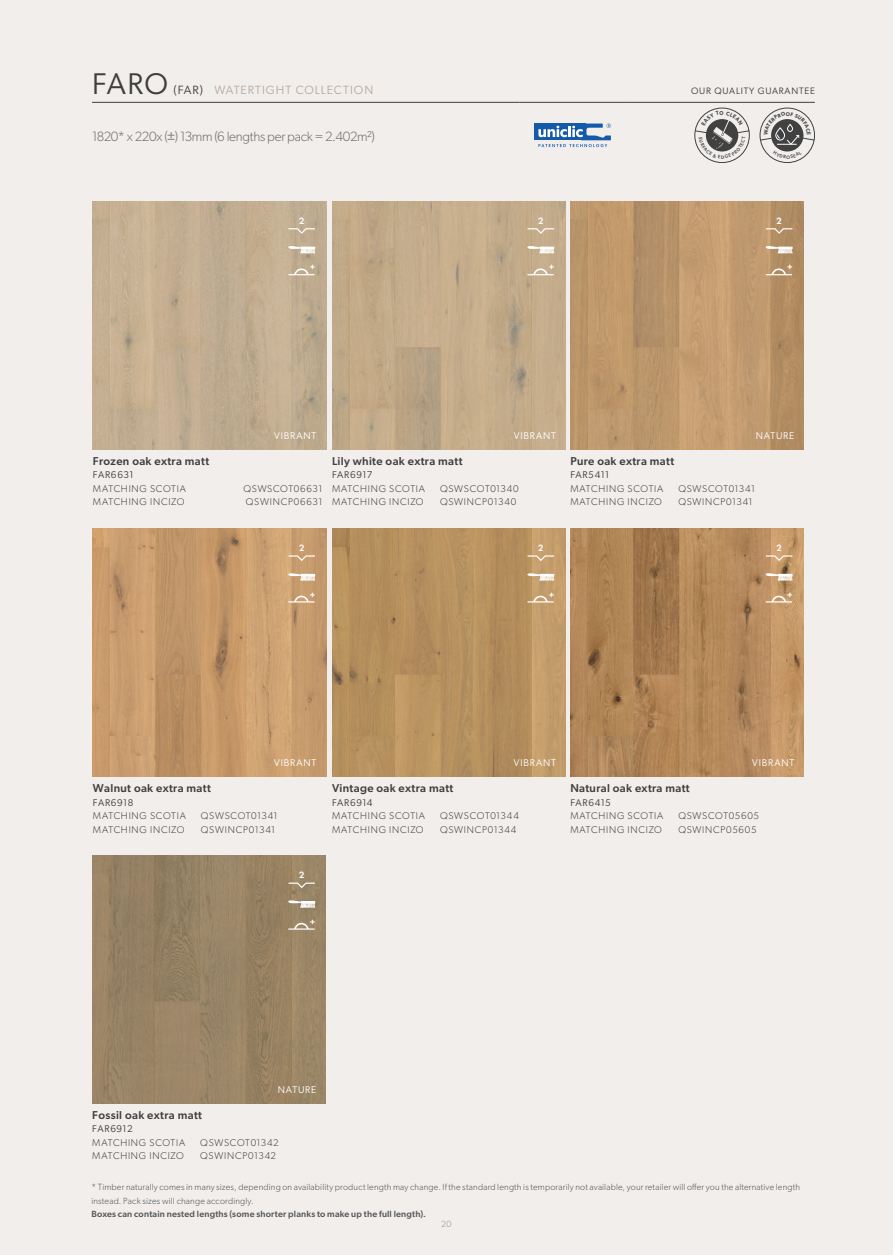
<style>
.page{position:relative;width:893px;height:1255px;background:#fff}
.page>*{position:absolute;margin:0;border:0;box-sizing:border-box;transform-origin:0 0}
.Titel_reg_cap_30{font:30px "Gibson";color:#3e3e3f}
.Basistekst{font:300 13.5px "Gibson";letter-spacing:-.025em;color:#6c6d70}
.Titel_reg_cap_30-2{font:12px "Gibson";letter-spacing:.085em;color:#bbaa9e}
.Topshots{font:500 11.4px "Gibson";letter-spacing:.03em;color:#3e3e3f}
.paginaverwijzing_vloer{font:300 9.75px "Gibson";letter-spacing:.07em;color:#3e3e3f}
.SKU_tab{font:300 9.75px "Gibson";letter-spacing:.075em;color:#3e3e3f}
.SKU_tab-2{font:9.75px "Gibson";letter-spacing:.07em;color:#3e3e3f}
.SKU_tab-3{font:9.75px "Gibson";letter-spacing:.08em;color:#fff}
.TEXT_body{font:600 9.6px "Futura PT";color:#fff}
.t1{font:9.3px "Gibson";letter-spacing:.085em;color:#3e3e3f}
.t2{font:700 9.3px "Futura";color:#fff}
.Tekst_mini_6_9{font:300 9px/13.5px "Gibson";letter-spacing:.02em;color:#545557}
.Tekst_mini_6_9-2{font:500 9px "Gibson";letter-spacing:.02em;color:#545557}
.t3{font:300 9px "Gibson";color:#939598}
.s1{color:#3e3e3f}
.s2{font-weight:400}
</style>
<div class="page">
<div style="left:0;top:0;width:893px;height:1254px;background:#f1eeec"></div>
<img style="left:92px;top:855px;width:234px;height:248px">
<img style="left:93px;top:201px;width:233px;height:248px">
<img style="left:332px;top:201px;width:233px;height:248px">
<img style="left:570px;top:201px;width:234px;height:248px">
<img style="left:93px;top:529px;width:233px;height:247px">
<img style="left:332px;top:529px;width:233px;height:247px">
<img style="left:570px;top:529px;width:234px;height:247px">
<svg style="left:288px;top:228px;width:27px;height:6px"></svg>
<svg style="left:288px;top:246px;width:27px;height:7px"></svg>
<svg style="left:288px;top:268px;width:27px;height:7px"></svg>
<svg style="left:288px;top:555px;width:27px;height:6px"></svg>
<svg style="left:288px;top:573px;width:27px;height:7px"></svg>
<svg style="left:288px;top:595px;width:27px;height:7px"></svg>
<svg style="left:288px;top:882px;width:27px;height:6px"></svg>
<svg style="left:288px;top:900px;width:27px;height:7px"></svg>
<svg style="left:288px;top:922px;width:27px;height:7px"></svg>
<svg style="left:528px;top:228px;width:26px;height:6px"></svg>
<svg style="left:527px;top:246px;width:27px;height:7px"></svg>
<svg style="left:527px;top:268px;width:27px;height:7px"></svg>
<svg style="left:528px;top:555px;width:26px;height:6px"></svg>
<svg style="left:527px;top:573px;width:27px;height:7px"></svg>
<svg style="left:527px;top:595px;width:27px;height:7px"></svg>
<svg style="left:766px;top:228px;width:26px;height:6px"></svg>
<svg style="left:766px;top:246px;width:27px;height:7px"></svg>
<svg style="left:766px;top:268px;width:26px;height:7px"></svg>
<svg style="left:766px;top:555px;width:26px;height:6px"></svg>
<svg style="left:766px;top:573px;width:27px;height:7px"></svg>
<svg style="left:766px;top:595px;width:26px;height:7px"></svg>
<hr style="left:92px;top:102px;width:428px;height:1px;background:#3e3e3f">
<hr style="left:520px;top:102px;width:106px;height:1px;background:#3e3e3f">
<hr style="left:626px;top:102px;width:189px;height:1px;background:#3e3e3f">
<div style="left:534px;top:123px;width:52px;height:17px;background:#135aaa"></div>
<svg style="left:538px;top:123px;width:73px;height:24px"></svg>
<div style="left:771px;top:119px;width:32px;height:32px;background:#414142;border-radius:50%"></div>
<svg style="left:694px;top:110px;width:56px;height:48px"></svg>
<svg style="left:773px;top:151px;width:29px;height:8px"></svg>
<svg style="left:760px;top:112px;width:55px;height:33px"></svg>
<p class="Titel_reg_cap_30" style="left:92px;top:65px;width:78px">FARO</p>
<p class="Titel_reg_cap_30-2" style="left:173px;top:82px;width:201px"><span class="s1">(FAR)</span> WATERTIGHT COLLECTION</p>
<p class="t1" style="left:691px;top:85px;width:125px">OUR QUALITY GUARANTEE</p>
<p class="Basistekst" style="left:92px;top:128px;width:284px">1820* x 220x (<span class="s2">±</span>) 13mm (6 lengths per pack = 2.402m²)</p>
<p class="TEXT_body" style="left:299px;top:215px;width:7px">2</p>
<p class="t2" style="left:310px;top:261px;width:7px">+</p>
<p class="TEXT_body" style="left:538px;top:215px;width:7px">2</p>
<p class="t2" style="left:549px;top:261px;width:7px">+</p>
<p class="TEXT_body" style="left:776px;top:215px;width:7px">2</p>
<p class="t2" style="left:787px;top:261px;width:7px">+</p>
<p class="SKU_tab-3" style="left:274px;top:429px;width:44px">VIBRANT</p>
<p class="Topshots" style="left:93px;top:454px;width:118px">Frozen oak extra matt</p>
<p class="SKU_tab-2" style="left:93px;top:469px;width:42px">FAR6631</p>
<p class="SKU_tab" style="left:93px;top:482px;width:95px">MATCHING SCOTIA</p>
<p class="SKU_tab" style="left:243px;top:482px;width:81px">QSWSCOT06631</p>
<p class="SKU_tab" style="left:93px;top:496px;width:93px">MATCHING INCIZO</p>
<p class="SKU_tab" style="left:246px;top:496px;width:78px">QSWINCP06631</p>
<p class="SKU_tab-3" style="left:514px;top:429px;width:44px">VIBRANT</p>
<p class="SKU_tab-3" style="left:756px;top:429px;width:40px">NATURE</p>
<p class="Topshots" style="left:332px;top:454px;width:132px">Lily white oak extra matt</p>
<p class="SKU_tab-2" style="left:332px;top:469px;width:42px">FAR6917</p>
<p class="paginaverwijzing_vloer" style="left:332px;top:482px;width:95px">MATCHING SCOTIA</p>
<p class="paginaverwijzing_vloer" style="left:440px;top:482px;width:80px">QSWSCOT01340</p>
<p class="paginaverwijzing_vloer" style="left:332px;top:496px;width:93px">MATCHING INCIZO</p>
<p class="paginaverwijzing_vloer" style="left:440px;top:496px;width:78px">QSWINCP01340</p>
<p class="Topshots" style="left:570px;top:454px;width:105px">Pure oak extra matt</p>
<p class="SKU_tab-2" style="left:570px;top:469px;width:40px">FAR5411</p>
<p class="paginaverwijzing_vloer" style="left:570px;top:482px;width:95px">MATCHING SCOTIA</p>
<p class="paginaverwijzing_vloer" style="left:678px;top:482px;width:78px">QSWSCOT01341</p>
<p class="paginaverwijzing_vloer" style="left:570px;top:496px;width:93px">MATCHING INCIZO</p>
<p class="paginaverwijzing_vloer" style="left:678px;top:496px;width:76px">QSWINCP01341</p>
<p class="TEXT_body" style="left:299px;top:542px;width:7px">2</p>
<p class="TEXT_body" style="left:538px;top:542px;width:7px">2</p>
<p class="TEXT_body" style="left:776px;top:542px;width:7px">2</p>
<p class="t2" style="left:310px;top:588px;width:7px">+</p>
<p class="t2" style="left:549px;top:588px;width:7px">+</p>
<p class="t2" style="left:787px;top:588px;width:7px">+</p>
<p class="SKU_tab-3" style="left:274px;top:757px;width:44px">VIBRANT</p>
<p class="Topshots" style="left:93px;top:781px;width:119px">Walnut oak extra matt</p>
<p class="SKU_tab-2" style="left:93px;top:796px;width:42px">FAR6918</p>
<p class="paginaverwijzing_vloer" style="left:93px;top:809px;width:95px">MATCHING SCOTIA</p>
<p class="paginaverwijzing_vloer" style="left:201px;top:809px;width:78px">QSWSCOT01341</p>
<p class="paginaverwijzing_vloer" style="left:93px;top:823px;width:93px">MATCHING INCIZO</p>
<p class="paginaverwijzing_vloer" style="left:201px;top:823px;width:76px">QSWINCP01341</p>
<p class="TEXT_body" style="left:299px;top:869px;width:7px">2</p>
<p class="SKU_tab-3" style="left:514px;top:757px;width:44px">VIBRANT</p>
<p class="SKU_tab-3" style="left:752px;top:757px;width:44px">VIBRANT</p>
<p class="Topshots" style="left:332px;top:781px;width:123px">Vintage oak extra matt</p>
<p class="SKU_tab-2" style="left:332px;top:796px;width:42px">FAR6914</p>
<p class="paginaverwijzing_vloer" style="left:332px;top:809px;width:95px">MATCHING SCOTIA</p>
<p class="paginaverwijzing_vloer" style="left:440px;top:809px;width:80px">QSWSCOT01344</p>
<p class="paginaverwijzing_vloer" style="left:332px;top:823px;width:93px">MATCHING INCIZO</p>
<p class="paginaverwijzing_vloer" style="left:440px;top:823px;width:78px">QSWINCP01344</p>
<p class="Topshots" style="left:570px;top:781px;width:121px">Natural oak extra matt</p>
<p class="SKU_tab-2" style="left:570px;top:796px;width:42px">FAR6415</p>
<p class="paginaverwijzing_vloer" style="left:570px;top:809px;width:95px">MATCHING SCOTIA</p>
<p class="paginaverwijzing_vloer" style="left:678px;top:809px;width:82px">QSWSCOT05605</p>
<p class="paginaverwijzing_vloer" style="left:570px;top:823px;width:93px">MATCHING INCIZO</p>
<p class="paginaverwijzing_vloer" style="left:678px;top:823px;width:80px">QSWINCP05605</p>
<p class="t2" style="left:310px;top:915px;width:7px">+</p>
<p class="SKU_tab-3" style="left:278px;top:1083px;width:40px">NATURE</p>
<p class="Topshots" style="left:92px;top:1108px;width:111px">Fossil oak extra matt</p>
<p class="SKU_tab-2" style="left:92px;top:1123px;width:42px">FAR6912</p>
<p class="paginaverwijzing_vloer" style="left:92px;top:1136px;width:95px">MATCHING SCOTIA</p>
<p class="paginaverwijzing_vloer" style="left:200px;top:1136px;width:80px">QSWSCOT01342</p>
<p class="paginaverwijzing_vloer" style="left:92px;top:1150px;width:93px">MATCHING INCIZO</p>
<p class="paginaverwijzing_vloer" style="left:200px;top:1150px;width:77px">QSWINCP01342</p>
<p class="Tekst_mini_6_9" style="left:91px;top:1180px;width:710px">* Timber naturally comes in many sizes, depending on availability product length may change. If the standard length is temporarily not available, your retailer will offer you the alternative length instead. Pack sizes will change accordingly.</p>
<p class="Tekst_mini_6_9-2" style="left:91px;top:1208px;width:336px">Boxes can contain nested lengths (some shorter planks to make up the full length).</p>
<p class="t3" style="left:441px;top:1217px;width:12px">20</p>
</div>
